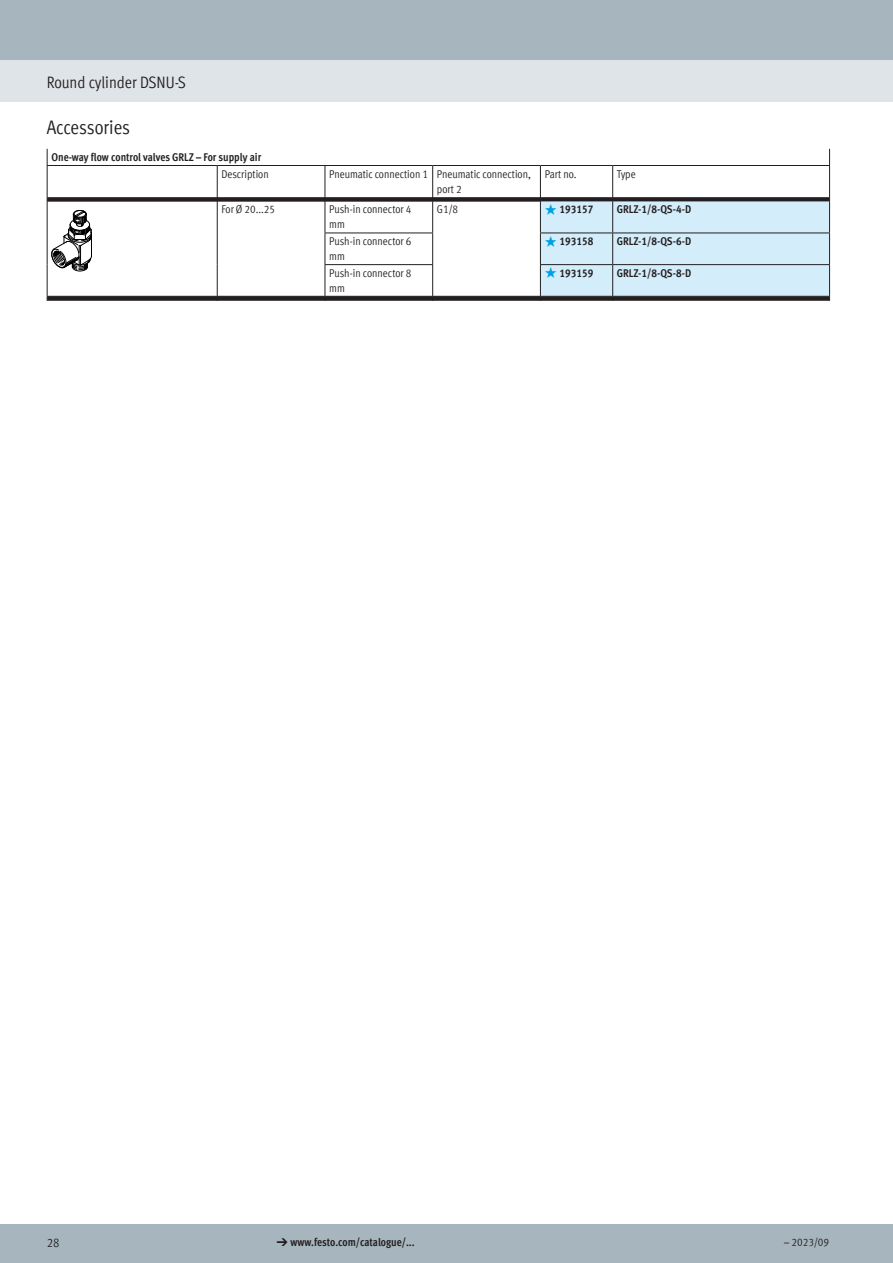
<style>
.page{position:relative;width:893px;height:1263px;background:#fff}
.page>*{position:absolute;margin:0;border:0;box-sizing:border-box;transform-origin:0 0}
.t1{font:condensed 19.5px "Festo";color:#231f20}
.t2{font:condensed 16.5px "Festo";color:#231f20}
.t3{font:condensed 12.75px "Festo";color:#231f20}
.FES_tab_head_1{font:700 condensed 11.25px "Festo";color:#231f20}
.FES_tab_head_2{font:condensed 11.25px/15px "Festo";color:#231f20}
.FES_tab_regular{font:condensed 11.25px/15px "Festo";color:#231f20}
.FES_type_code{font:700 condensed 11.25px "Festo";letter-spacing:-.01em;color:#231f20}
.s1{font-family:"Meto Pict 182";font-weight:400;font-stretch:normal;color:#00a1e3}
.s2{font-family:"Meto Pict 182";font-weight:400;font-stretch:normal}
</style>
<div class="page">
<div style="left:0;top:1225px;width:893px;height:38px;background:#a7b6be"></div>
<div style="left:0;top:60px;width:893px;height:42px;background:#dfe4e8"></div>
<div style="left:0;top:0;width:893px;height:60px;background:#a7b6be"></div>
<div style="left:47px;top:197px;width:170px;height:5px;background:#231f20"></div>
<div style="left:217px;top:197px;width:108px;height:5px;background:#231f20"></div>
<div style="left:325px;top:197px;width:108px;height:5px;background:#231f20"></div>
<div style="left:433px;top:197px;width:107px;height:5px;background:#231f20"></div>
<div style="left:47px;top:296px;width:170px;height:5px;background:#231f20"></div>
<div style="left:217px;top:296px;width:108px;height:5px;background:#231f20"></div>
<div style="left:325px;top:296px;width:108px;height:5px;background:#231f20"></div>
<div style="left:433px;top:296px;width:107px;height:5px;background:#231f20"></div>
<svg style="left:47px;top:149px;width:1px;height:16px"></svg>
<svg style="left:829px;top:149px;width:1px;height:16px"></svg>
<hr style="left:47px;top:165px;width:170px;height:1px;background:#231f20">
<hr style="left:47px;top:166px;width:1px;height:31px;background:#231f20">
<hr style="left:217px;top:165px;width:108px;height:1px;background:#231f20">
<hr style="left:217px;top:166px;width:1px;height:31px;background:#231f20">
<hr style="left:325px;top:165px;width:108px;height:1px;background:#231f20">
<hr style="left:325px;top:166px;width:1px;height:31px;background:#231f20">
<hr style="left:433px;top:165px;width:107px;height:1px;background:#231f20">
<hr style="left:432px;top:166px;width:1px;height:31px;background:#231f20">
<hr style="left:540px;top:165px;width:73px;height:1px;background:#231f20">
<hr style="left:540px;top:166px;width:1px;height:31px;background:#231f20">
<hr style="left:613px;top:165px;width:217px;height:1px;background:#231f20">
<hr style="left:612px;top:166px;width:1px;height:31px;background:#231f20">
<hr style="left:829px;top:166px;width:1px;height:31px;background:#231f20">
<hr style="left:325px;top:233px;width:108px;height:1px;background:#231f20">
<hr style="left:325px;top:264px;width:108px;height:1px;background:#231f20">
<svg style="left:540px;top:197px;width:290px;height:104px;background:#c0d5e1"></svg>
<hr style="left:47px;top:202px;width:1px;height:31px;background:#231f20">
<hr style="left:47px;top:233px;width:1px;height:32px;background:#231f20">
<hr style="left:47px;top:265px;width:1px;height:31px;background:#231f20">
<hr style="left:217px;top:202px;width:1px;height:31px;background:#231f20">
<hr style="left:325px;top:202px;width:1px;height:31px;background:#231f20">
<hr style="left:217px;top:233px;width:1px;height:32px;background:#231f20">
<hr style="left:325px;top:233px;width:1px;height:31px;background:#231f20">
<hr style="left:217px;top:265px;width:1px;height:31px;background:#231f20">
<hr style="left:325px;top:265px;width:1px;height:31px;background:#231f20">
<hr style="left:432px;top:202px;width:1px;height:31px;background:#231f20">
<hr style="left:540px;top:202px;width:1px;height:31px;background:#231f20">
<hr style="left:432px;top:233px;width:1px;height:31px;background:#231f20">
<hr style="left:540px;top:233px;width:1px;height:31px;background:#231f20">
<hr style="left:432px;top:265px;width:1px;height:31px;background:#231f20">
<hr style="left:540px;top:265px;width:1px;height:31px;background:#231f20">
<svg style="left:51px;top:210px;width:41px;height:61px"></svg>
<h2 class="t2" style="left:47px;top:71px;width:141px">Round cylinder DSNU-S</h2>
<h1 class="t1" style="left:47px;top:113px;width:85px">Accessories</h1>
<p class="FES_tab_head_1" style="left:51px;top:149px;width:211px">One-way flow control valves GRLZ – For supply air</p>
<p class="FES_tab_head_2" style="left:221px;top:166px;width:49px">Description</p>
<p class="FES_tab_head_2" style="left:329px;top:166px;width:101px">Pneumatic connection 1</p>
<p class="FES_tab_head_2" style="left:437px;top:166px;width:96px">Pneumatic connection, port 2</p>
<p class="FES_tab_head_2" style="left:545px;top:166px;width:33px">Part no.</p>
<p class="FES_tab_head_2" style="left:617px;top:166px;width:20px">Type</p>
<p class="FES_tab_regular" style="left:221px;top:201px;width:55px">For Ø 20...25</p>
<p class="FES_tab_regular" style="left:329px;top:201px;width:84px">Push-in connector 4 mm</p>
<p class="FES_tab_regular" style="left:437px;top:201px;width:23px">G1/8</p>
<p class="FES_tab_head_1" style="left:545px;top:201px;width:50px"><span class="s1">q</span>193157</p>
<p class="FES_type_code" style="left:617px;top:201px;width:76px">GRLZ-1/8-QS-4-D</p>
<p class="FES_tab_regular" style="left:329px;top:233px;width:84px">Push-in connector 6 mm</p>
<p class="FES_tab_head_1" style="left:545px;top:232px;width:50px"><span class="s1">q</span>193158</p>
<p class="FES_type_code" style="left:617px;top:232px;width:76px">GRLZ-1/8-QS-6-D</p>
<p class="FES_tab_regular" style="left:329px;top:265px;width:84px">Push-in connector 8 mm</p>
<p class="FES_tab_head_1" style="left:545px;top:264px;width:50px"><span class="s1">q</span>193159</p>
<p class="FES_type_code" style="left:617px;top:264px;width:76px">GRLZ-1/8-QS-8-D</p>
<p class="t3" style="left:47px;top:1233px;width:14px">28</p>
<p class="FES_tab_head_1" style="left:276px;top:1234px;width:140px"><span class="s2">d</span> www.festo.com/catalogue/...</p>
<p class="FES_tab_head_2" style="left:784px;top:1234px;width:46px">– 2023/09</p>
</div>
